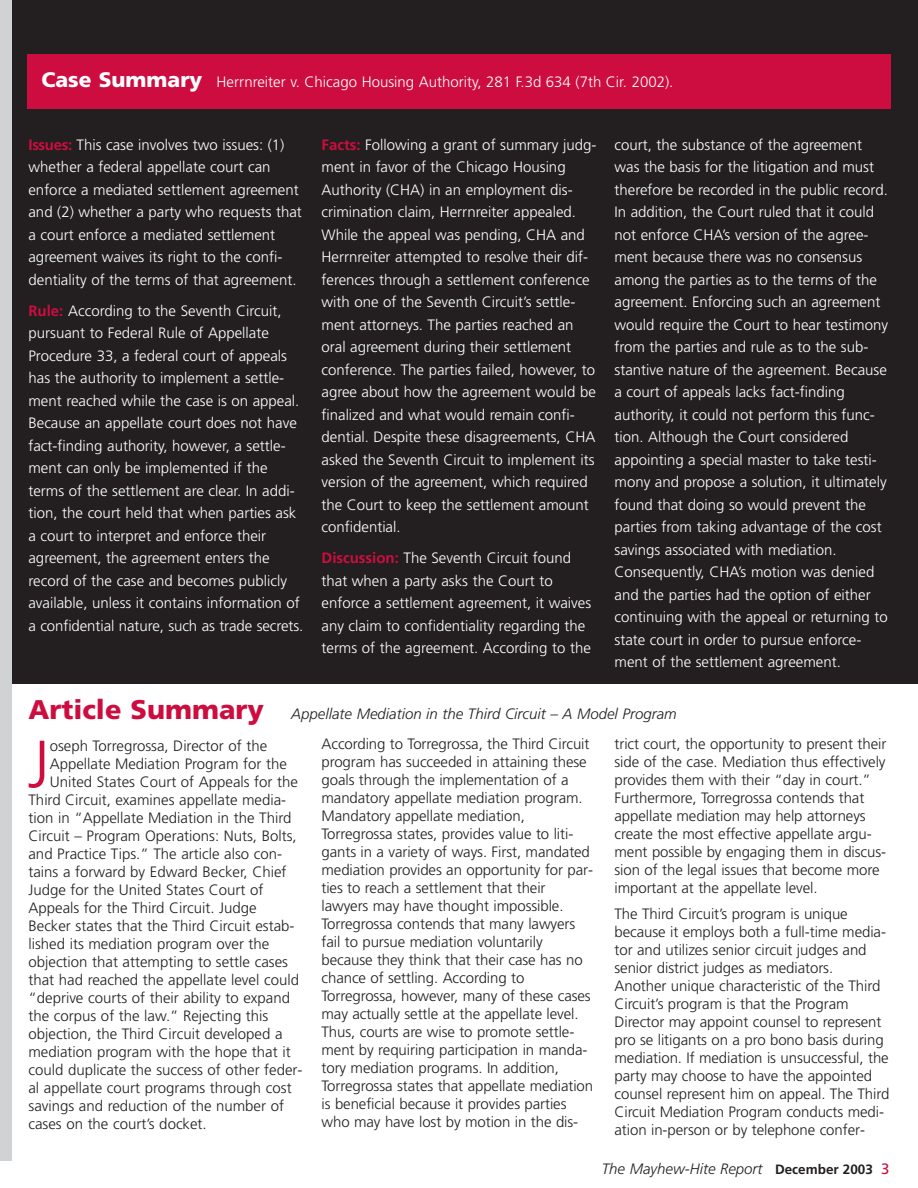
<style>
.page{position:relative;width:918px;height:1188px;background:#fff}
.page>*{position:absolute;margin:0;border:0;box-sizing:border-box;transform-origin:0 0}
.t1{font:300 66.6px "Frutiger";color:#cd0d40}
.t2{font:300 15px/22.5px "Frutiger";color:#fff}
.t3{font:300 15px/18px "Frutiger";letter-spacing:-.005em;color:#231f20}
.t4{font:italic 300 15px "Frutiger";color:#231f20}
.s1{font-weight:900;font-size:21px}
.s2{font-weight:700;color:#cd0d40}
.s3{font-weight:900;font-style:normal;font-size:27px;color:#cd0d40}
.s4{font-weight:700;font-style:normal;font-size:13.5px}
.s5{font-weight:400;font-style:normal;color:#cd0d40}
</style>
<div class="page">
<div style="left:0;top:0;width:918px;height:683px;background:#231f20"></div>
<div style="left:27px;top:54px;width:864px;height:54px;background:#cd0d40"></div>
<div style="left:0;top:0;width:12px;height:1161px;background:#d1d2d4"></div>
<p class="t2" style="left:41px;top:71px;width:633px"><span class="s1">Case Summary</span> Herrnreiter v. Chicago Housing Authority, 281 F.3d 634 (7th Cir. 2002).</p>
<p class="t2" style="left:28px;top:134px;width:275px"><span class="s2">Issues:</span> This case involves two issues: (1) whether a federal appellate court can enforce a mediated settlement agreement and (2) whether a party who requests that a court enforce a mediated settlement agreement waives its right to the confi&shy;dentiality of the terms of that agreement.</p>
<p class="t2" style="left:28px;top:300px;width:276px"><span class="s2">Rule:</span> According to the Seventh Circuit, pursuant to Federal Rule of Appellate Procedure 33, a federal court of appeals has the authority to implement a settle&shy;ment reached while the case is on appeal.<br>Because an appellate court does not have fact-finding authority, however, a settle&shy;ment can only be implemented if the terms of the settlement are clear. In addi&shy;tion, the court held that when parties ask a court to interpret and enforce their agreement, the agreement enters the record of the case and becomes publicly available, unless it contains information of a confidential nature, such as trade secrets.</p>
<p class="t2" style="left:322px;top:134px;width:276px"><span class="s2">Facts:</span> Following a grant of summary judg&shy;ment in favor of the Chicago Housing Authority (CHA) in an employment dis&shy;crimination claim, Herrnreiter appealed.<br>While the appeal was pending, CHA and Herrnreiter attempted to resolve their dif&shy;ferences through a settlement conference with one of the Seventh Circuit’s settle&shy;ment attorneys. The parties reached an oral agreement during their settlement conference. The parties failed, however, to agree about how the agreement would be finalized and what would remain confi&shy;dential. Despite these disagreements, CHA asked the Seventh Circuit to implement its version of the agreement, which required the Court to keep the settlement amount confidential.</p>
<p class="t2" style="left:322px;top:548px;width:271px"><span class="s2">Discussion:</span> The Seventh Circuit found that when a party asks the Court to enforce a settlement agreement, it waives any claim to confidentiality regarding the terms of the agreement. According to the</p>
<p class="t2" style="left:615px;top:134px;width:275px">court, the substance of the agreement was the basis for the litigation and must therefore be recorded in the public record.<br>In addition, the Court ruled that it could not enforce CHA’s version of the agree&shy;ment because there was no consensus among the parties as to the terms of the agreement. Enforcing such an agreement would require the Court to hear testimony from the parties and rule as to the sub&shy;stantive nature of the agreement. Because a court of appeals lacks fact-finding authority, it could not perform this func&shy;tion. Although the Court considered appointing a special master to take testi&shy;mony and propose a solution, it ultimately found that doing so would prevent the parties from taking advantage of the cost savings associated with mediation.<br>Consequently, CHA’s motion was denied and the parties had the option of either continuing with the appeal or returning to state court in order to pursue enforce&shy;ment of the settlement agreement.</p>
<p class="t4" style="left:28px;top:707px;width:650px"><span class="s3">Article Summary</span> Appellate Mediation in the Third Circuit – A Model Program</p>
<h1 class="t1" style="left:28px;top:737px;width:24px">J</h1>
<p class="t3" style="left:50px;top:738px;width:219px">oseph Torregrossa, Director of the</p>
<p class="t3" style="left:50px;top:756px;width:239px">Appellate Mediation Program for the</p>
<p class="t3" style="left:50px;top:774px;width:250px">United States Court of Appeals for the</p>
<p class="t3" style="left:28px;top:792px;width:259px">Third Circuit, examines appellate media-</p>
<p class="t3" style="left:28px;top:810px;width:265px">tion in “Appellate Mediation in the Third</p>
<p class="t3" style="left:28px;top:828px;width:270px">Circuit – Program Operations: Nuts, Bolts,</p>
<p class="t3" style="left:28px;top:846px;width:255px">and Practice Tips.” The article also con-</p>
<p class="t3" style="left:28px;top:864px;width:260px">tains a forward by Edward Becker, Chief</p>
<p class="t3" style="left:28px;top:882px;width:236px">Judge for the United States Court of</p>
<p class="t3" style="left:28px;top:900px;width:230px">Appeals for the Third Circuit. Judge</p>
<p class="t3" style="left:28px;top:918px;width:268px">Becker states that the Third Circuit estab-</p>
<p class="t3" style="left:28px;top:936px;width:242px">lished its mediation program over the</p>
<p class="t3" style="left:28px;top:954px;width:261px">objection that attempting to settle cases</p>
<p class="t3" style="left:28px;top:972px;width:272px">that had reached the appellate level could</p>
<p class="t3" style="left:28px;top:990px;width:263px">“deprive courts of their ability to expand</p>
<p class="t3" style="left:28px;top:1008px;width:241px">the corpus of the law.” Rejecting this</p>
<p class="t3" style="left:28px;top:1026px;width:256px">objection, the Third Circuit developed a</p>
<p class="t3" style="left:28px;top:1044px;width:264px">mediation program with the hope that it</p>
<p class="t3" style="left:28px;top:1062px;width:276px">could duplicate the success of other feder-</p>
<p class="t3" style="left:28px;top:1080px;width:265px">al appellate court programs through cost</p>
<p class="t3" style="left:28px;top:1098px;width:257px">savings and reduction of the number of</p>
<p class="t3" style="left:28px;top:1116px;width:180px">cases on the court’s docket.</p>
<p class="t3" style="left:322px;top:735px;width:273px">According to Torregrossa, the Third Circuit program has succeeded in attaining these goals through the implementation of a mandatory appellate mediation program.<br>Mandatory appellate mediation, Torregrossa states, provides value to liti&shy;gants in a variety of ways. First, mandated mediation provides an opportunity for par&shy;ties to reach a settlement that their lawyers may have thought impossible.<br>Torregrossa contends that many lawyers fail to pursue mediation voluntarily because they think that their case has no chance of settling. According to Torregrossa, however, many of these cases may actually settle at the appellate level.<br>Thus, courts are wise to promote settle&shy;ment by requiring participation in manda&shy;tory mediation programs. In addition, Torregrossa states that appellate mediation is beneficial because it provides parties who may have lost by motion in the dis-</p>
<p class="t3" style="left:615px;top:735px;width:273px">trict court, the opportunity to present their side of the case. Mediation thus effectively provides them with their “day in court.” Furthermore, Torregrossa contends that appellate mediation may help attorneys create the most effective appellate argu&shy;ment possible by engaging them in discus&shy;sion of the legal issues that become more important at the appellate level.</p>
<p class="t3" style="left:615px;top:906px;width:276px">The Third Circuit’s program is unique because it employs both a full-time media&shy;tor and utilizes senior circuit judges and senior district judges as mediators.<br>Another unique characteristic of the Third Circuit’s program is that the Program Director may appoint counsel to represent pro se litigants on a pro bono basis during mediation. If mediation is unsuccessful, the party may choose to have the appointed counsel represent him on appeal. The Third Circuit Mediation Program conducts medi&shy;ation in-person or by telephone confer-</p>
<p class="t4" style="left:602px;top:1162px;width:289px">The Mayhew-Hite Report <span class="s4">December 2003</span> <span class="s5">3</span></p>
</div>
